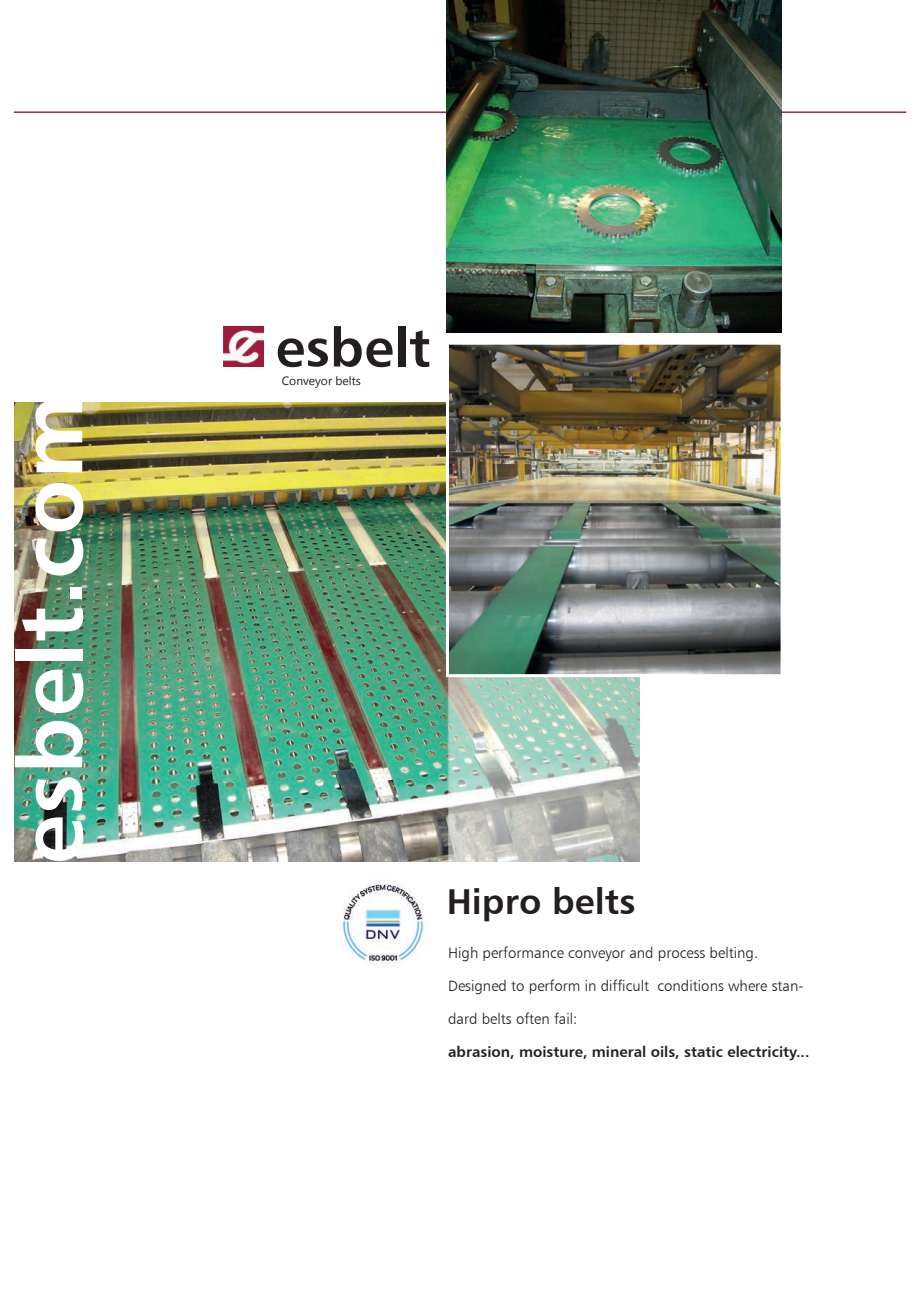
<style>
.page{position:relative;width:919px;height:1289px;background:#fff}
.page>*{position:absolute;margin:0;border:0;box-sizing:border-box;transform-origin:0 0}
.t1{font:90px "Humanist 777 BT Bold B";color:#fff}
.t2{font:54px "Humanist 777 BT Bold B";color:#231f20}
.t3{font:36px "Humanist 777 BT Bold B";color:#231f20}
.t4{font:15px "Humanist 777 BT Light B";color:#231f20}
.t5{font:15px "Humanist 777 BT Bold B";color:#231f20}
.t6{font:12px "Myanmar Text";color:#231f20}
</style>
<div class="page">
<img style="left:15px;top:402px;width:624px;height:459px">
<img style="left:450px;top:346px;width:329px;height:327px">
<div style="left:446px;top:342px;width:337px;height:335px;border:3px solid #fff"></div>
<hr style="left:14px;top:111px;width:892px;height:2px;background:#9b2848">
<img style="left:446px;top:0;width:335px;height:333px">
<img style="left:223px;top:327px;width:40px;height:40px">
<img style="left:342px;top:884px;width:82px;height:81px">
<h1 class="t1" style="left:-6px;top:864px;width:471px;rotate:-90deg">esbelt.com</h1>
<h2 class="t2" style="left:275px;top:313px;width:157px">esbelt</h2>
<p class="t6" style="left:282px;top:374px;width:80px">Conveyor belts</p>
<h3 class="t3" style="left:446px;top:879px;width:190px">Hipro belts</h3>
<p class="t4" style="left:448px;top:943px;width:311px">High performance conveyor and process belting.</p>
<p class="t4" style="left:448px;top:976px;width:357px">Designed to perform in difficult conditions where stan-</p>
<p class="t4" style="left:448px;top:1009px;width:131px">dard belts often fail:</p>
<p class="t5" style="left:448px;top:1042px;width:363px">abrasion, moisture, mineral oils, static electricity...</p>
</div>
